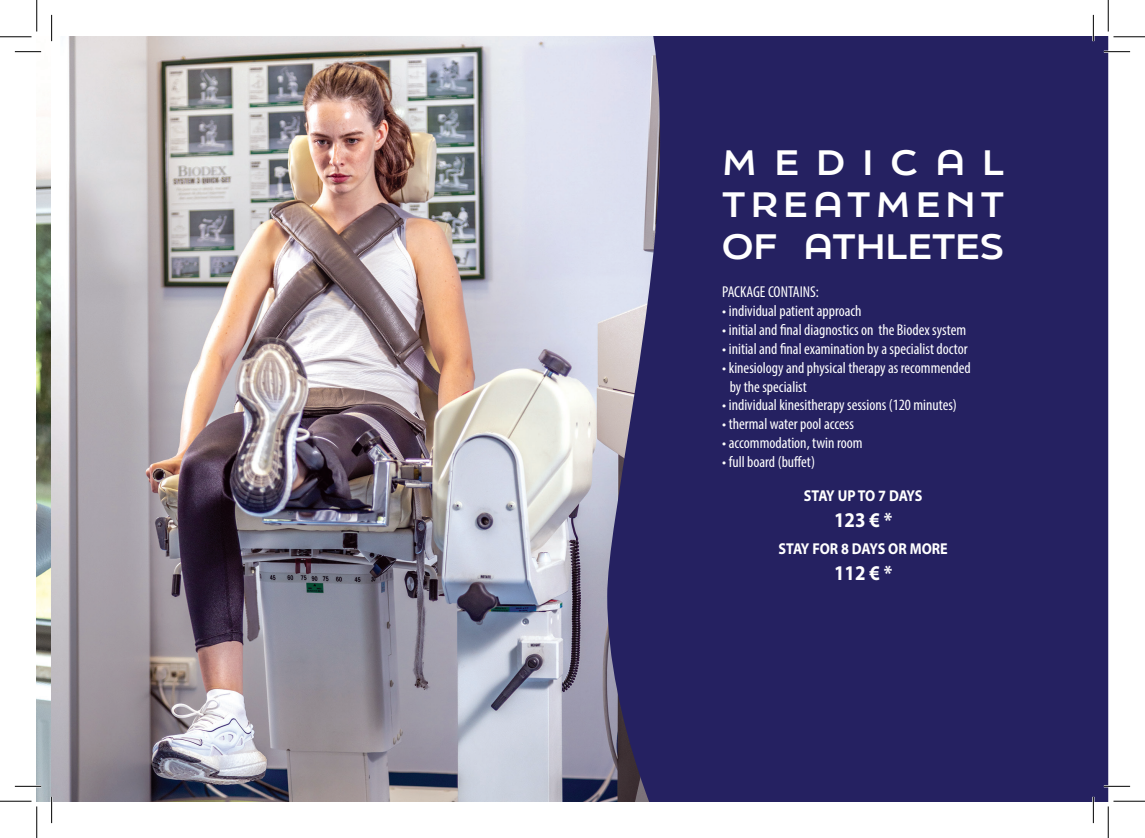
<style>
.page{position:relative;width:1145px;height:838px;background:#fff}
.page>*{position:absolute;margin:0;border:0;box-sizing:border-box;transform-origin:0 0}
.t1{font:700 33.6px/42px "Final Six";letter-spacing:.135em;color:#fff;text-align:justify;scale:1.12 1}
.t2{font:700 21px "Myriad Pro";color:#fff;scale:.9 1}
.t3{font:condensed 15.75px/18.9px "Myriad Pro";color:#fff}
.t4{font:700 15.75px "Myriad Pro";letter-spacing:-.015em;color:#fff;scale:.9 1}
</style>
<div class="page">
<img style="left:37px;top:41px;width:15px;height:760px">
<img style="left:52px;top:37px;width:555px;height:764px">
<div style="left:607px;top:37px;width:501px;height:764px;background:#252161"></div>
<hr style="left:15px;top:51px;width:26px;height:2px;background:#fff">
<hr style="left:1104px;top:51px;width:26px;height:2px;background:#fff">
<hr style="left:15px;top:785px;width:26px;height:2px;background:#fff">
<hr style="left:1104px;top:785px;width:26px;height:2px;background:#fff">
<hr style="left:51px;top:15px;width:2px;height:26px;background:#fff">
<hr style="left:51px;top:796px;width:2px;height:27px;background:#fff">
<hr style="left:1092px;top:15px;width:2px;height:26px;background:#fff">
<hr style="left:1092px;top:796px;width:2px;height:27px;background:#fff">
<svg style="left:15px;top:51px;width:26px;height:1px"></svg>
<svg style="left:1104px;top:51px;width:26px;height:1px"></svg>
<svg style="left:15px;top:786px;width:26px;height:1px"></svg>
<svg style="left:1104px;top:786px;width:26px;height:1px"></svg>
<svg style="left:51px;top:15px;width:1px;height:26px"></svg>
<svg style="left:51px;top:796px;width:1px;height:27px"></svg>
<svg style="left:1093px;top:15px;width:1px;height:26px"></svg>
<svg style="left:1093px;top:796px;width:1px;height:27px"></svg>
<hr style="left:0;top:36px;width:32px;height:1px;background:#000">
<hr style="left:1113px;top:36px;width:32px;height:1px;background:#000">
<hr style="left:0;top:800px;width:32px;height:1px;background:#000">
<hr style="left:1113px;top:800px;width:32px;height:1px;background:#000">
<hr style="left:36px;top:0;width:1px;height:31px;background:#000">
<hr style="left:36px;top:806px;width:1px;height:31px;background:#000">
<hr style="left:1108px;top:0;width:1px;height:31px;background:#000">
<hr style="left:1108px;top:806px;width:1px;height:31px;background:#000">
<h1 class="t1" style="left:722px;top:140px;width:253px">MEDICAL TREATMENT OF ATHLETES</h1>
<p class="t3" style="left:722px;top:282px;width:98px">PACKAGE CONTAINS:</p>
<p class="t3" style="left:722px;top:301px;width:141px">• individual patient approach</p>
<p class="t3" style="left:722px;top:320px;width:245px">• initial and final diagnostics on the Biodex system</p>
<p class="t3" style="left:722px;top:339px;width:247px">• initial and final examination by a specialist doctor</p>
<p class="t3" style="left:730px;top:357px;width:243px;text-indent:-7px">• kinesiology and physical therapy as recommended by the specialist</p>
<p class="t3" style="left:722px;top:395px;width:236px">• individual kinesitherapy sessions (120 minutes)</p>
<p class="t3" style="left:722px;top:414px;width:133px">• thermal water pool access</p>
<p class="t3" style="left:722px;top:433px;width:142px">• accommodation, twin room</p>
<p class="t3" style="left:722px;top:452px;width:94px">• full board (buffet)</p>
<p class="t4" style="left:804px;top:485px;width:133px">STAY UP TO 7 DAYS</p>
<h2 class="t2" style="left:834px;top:506px;width:66px">123 € *</h2>
<p class="t4" style="left:779px;top:538px;width:190px">STAY FOR 8 DAYS OR MORE</p>
<h2 class="t2" style="left:834px;top:559px;width:66px">112 € *</h2>
</div>
